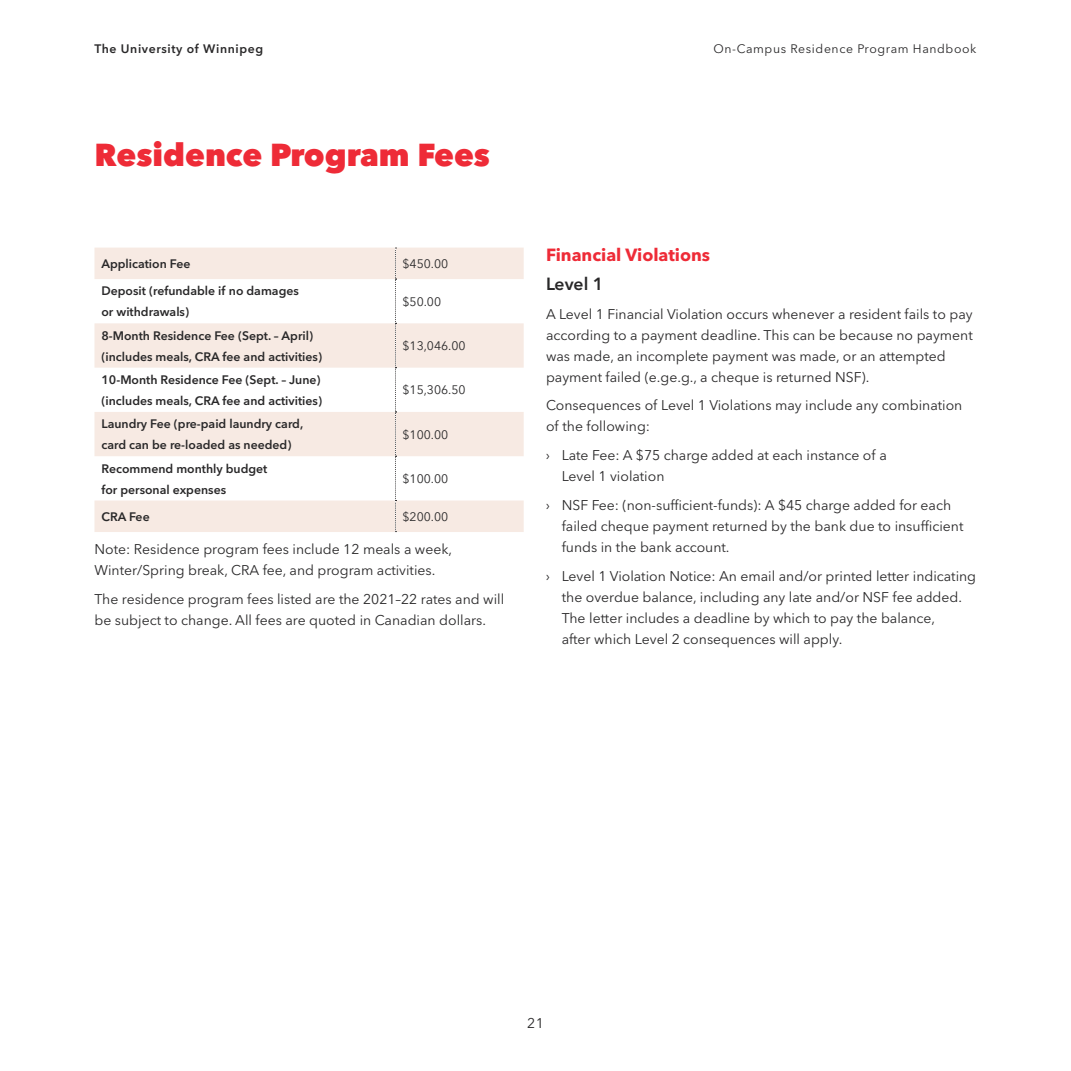
<style>
.page{position:relative;width:1071px;height:1071px;background:#fff}
.page>*{position:absolute;margin:0;border:0;box-sizing:border-box;transform-origin:0 0}
.t1{font:800 31.5px "Avenir Next LT Pro";color:#ee2b37}
.t2{font:700 17.5px "Avenir Next LT Pro";color:#ee2b37}
.t3{font:600 17.5px "Avenir Next LT Pro";color:#292829}
.t4{font:14px/21px "Avenir Next LT Pro";color:#292829}
.t5{font:600 12.25px/21px "Avenir Next LT Pro";color:#292829}
.t6{font:12.25px "Avenir Next LT Pro";letter-spacing:.03em;color:#292829}
.t7{font:12.25px "Avenir Next LT Pro";letter-spacing:.05em;color:#292829}
.t8{font:600 12.25px "Avenir Next LT Pro";letter-spacing:.05em;color:#292829}
.s1{font-family:"Myriad Pro"}
</style>
<div class="page">
<svg style="left:94px;top:248px;width:430px;height:284px"></svg>
<p class="t8" style="left:94px;top:41px;width:170px">The University of Winnipeg</p>
<p class="t7" style="left:714px;top:41px;width:264px">On-Campus Residence Program Handbook</p>
<h1 class="t1" style="left:94px;top:136px;width:397px">Residence Program Fees</h1>
<p class="t5" style="left:102px;top:253px;width:90px">Application Fee</p>
<p class="t6" style="left:402px;top:256px;width:47px">$450.00</p>
<p class="t5" style="left:102px;top:281px;width:199px">Deposit (refundable if no damages or withdrawals)</p>
<p class="t6" style="left:402px;top:294px;width:40px">$50.00</p>
<p class="t5" style="left:102px;top:325px;width:222px">8-Month Residence Fee (Sept. – April) (includes meals, CRA fee and activities)</p>
<p class="t6" style="left:402px;top:339px;width:65px">$13,046.00</p>
<p class="t5" style="left:102px;top:369px;width:222px">10-Month Residence Fee (Sept. – June) (includes meals, CRA fee and activities)</p>
<p class="t6" style="left:402px;top:383px;width:65px">$15,306.50</p>
<p class="t5" style="left:102px;top:413px;width:203px">Laundry Fee (pre-paid laundry card, card can be re-loaded as needed)</p>
<p class="t6" style="left:402px;top:427px;width:47px">$100.00</p>
<p class="t5" style="left:102px;top:458px;width:167px">Recommend monthly budget for personal expenses</p>
<p class="t6" style="left:402px;top:471px;width:47px">$100.00</p>
<p class="t5" style="left:102px;top:506px;width:50px">CRA Fee</p>
<p class="t6" style="left:402px;top:509px;width:47px">$200.00</p>
<p class="t4" style="left:94px;top:539px;width:359px">Note: Residence program fees include 12 meals a week,<br>Winter/Spring break, CRA fee, and program activities.</p>
<p class="t4" style="left:94px;top:588px;width:411px">The residence program fees listed are the 2021–22 rates and will be subject to change. All fees are quoted in Canadian dollars.</p>
<p class="t2" style="left:546px;top:244px;width:166px">Financial Violations</p>
<p class="t3" style="left:546px;top:273px;width:59px">Level 1</p>
<p class="t4" style="left:546px;top:303px;width:428px">A Level 1 Financial Violation occurs whenever a resident fails to pay according to a payment deadline. This can be because no payment was made, an incomplete payment was made, or an attempted payment failed (e.ge.g., a cheque is returned NSF).</p>
<p class="t4" style="left:546px;top:395px;width:418px">Consequences of Level 1 Violations may include any combination of the following:</p>
<p class="t4" style="left:562px;top:445px;width:327px;text-indent:-16px"><span class="s1">›</span> Late Fee: A $75 charge added at each instance of a<br>Level 1 violation</p>
<p class="t4" style="left:562px;top:495px;width:403px;text-indent:-16px"><span class="s1">›</span> NSF Fee: (non-sufficient-funds): A $45 charge added for each failed cheque payment returned by the bank due to insufficient funds in the bank account.</p>
<p class="t4" style="left:562px;top:566px;width:416px;text-indent:-16px"><span class="s1">›</span> Level 1 Violation Notice: An email and/or printed letter indicating the overdue balance, including any late and/or NSF fee added.<br>The letter includes a deadline by which to pay the balance,<br>after which Level 2 consequences will apply.</p>
<p class="t4" style="left:527px;top:1012px;width:18px">21</p>
</div>
